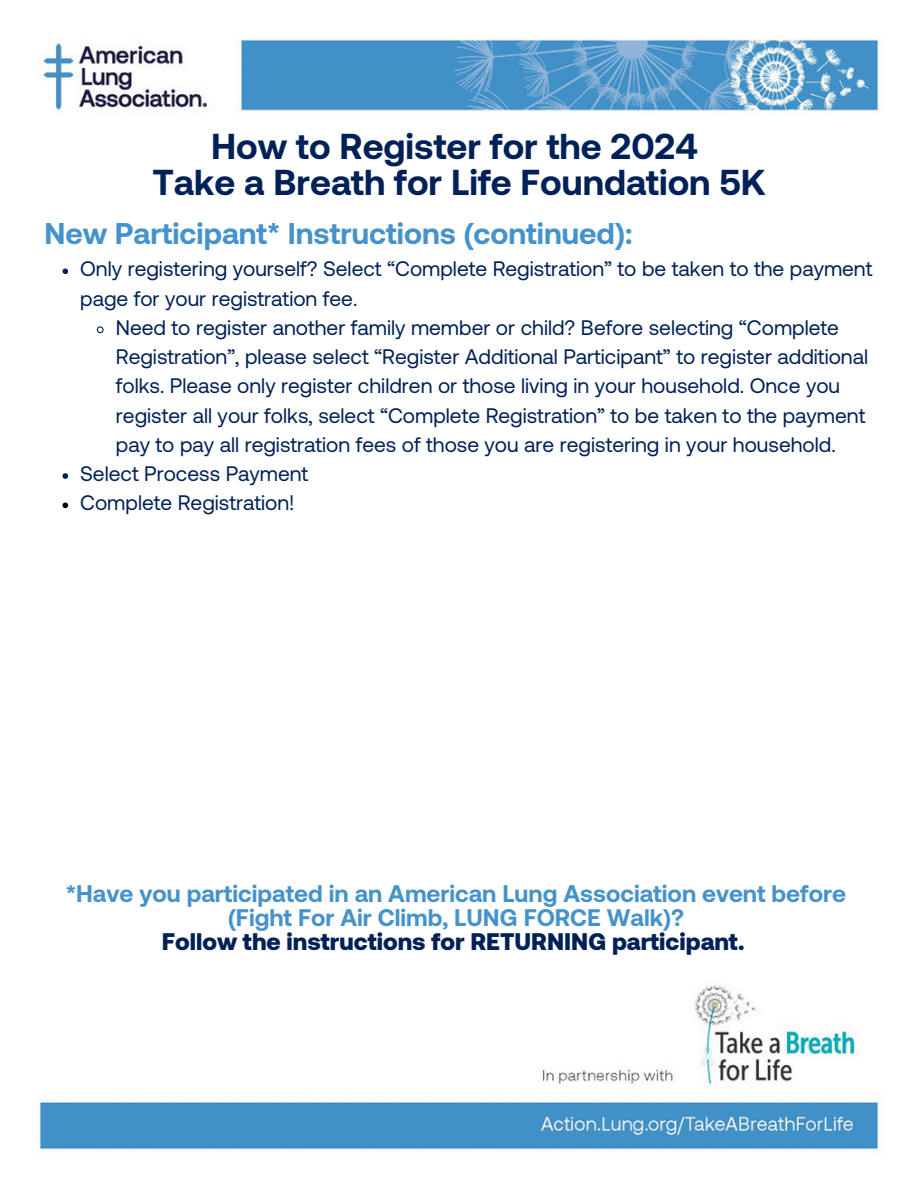
<style>
.page{position:relative;width:918px;height:1188px;background:#fff}
.page>*{position:absolute;margin:0;border:0;box-sizing:border-box;transform-origin:0 0}
.t1{font:700 36px/36px "Aeonik";color:#002158;text-align:center}
.t2{font:700 30px "Aeonik";color:#4593ca}
.t3{font:700 24px/23.7px "Aeonik";color:#4593ca;text-align:center}
.t4{font:21px/29.2px "Aeonik";color:#002158}
.s1{font-weight:900;color:#002158}
</style>
<div class="page">
<img style="left:39px;top:39px;width:840px;height:1111px">
<svg style="left:63px;top:269px;width:5px;height:5px"></svg>
<svg style="left:96px;top:326px;width:8px;height:8px"></svg>
<svg style="left:63px;top:473px;width:5px;height:6px"></svg>
<svg style="left:63px;top:503px;width:5px;height:5px"></svg>
<h1 class="t1" style="left:152px;top:132px;width:615px">How to Register for the 2024<br>Take a Breath for Life Foundation 5K</h1>
<h2 class="t2" style="left:45px;top:221px;width:590px">New Participant* Instructions (continued):</h2>
<p class="t4" style="left:80px;top:257px;width:794px">Only registering yourself? Select “Complete Registration” to be taken to the payment page for your registration fee.</p>
<p class="t4" style="left:116px;top:315px;width:754px">Need to register another family member or child? Before selecting “Complete Registration”, please select “Register Additional Participant” to register additional folks. Please only register children or those living in your household. Once you register all your folks, select “Complete Registration” to be taken to the payment pay to pay all registration fees of those you are registering in your household.</p>
<p class="t4" style="left:80px;top:461px;width:230px">Select Process Payment</p>
<p class="t4" style="left:80px;top:491px;width:216px">Complete Registration!</p>
<h3 class="t3" style="left:66px;top:884px;width:782px">*Have you participated in an American Lung Association event before (Fight For Air Climb, LUNG FORCE Walk)?<br><span class="s1">Follow the instructions for RETURNING participant.</span></h3>
</div>
